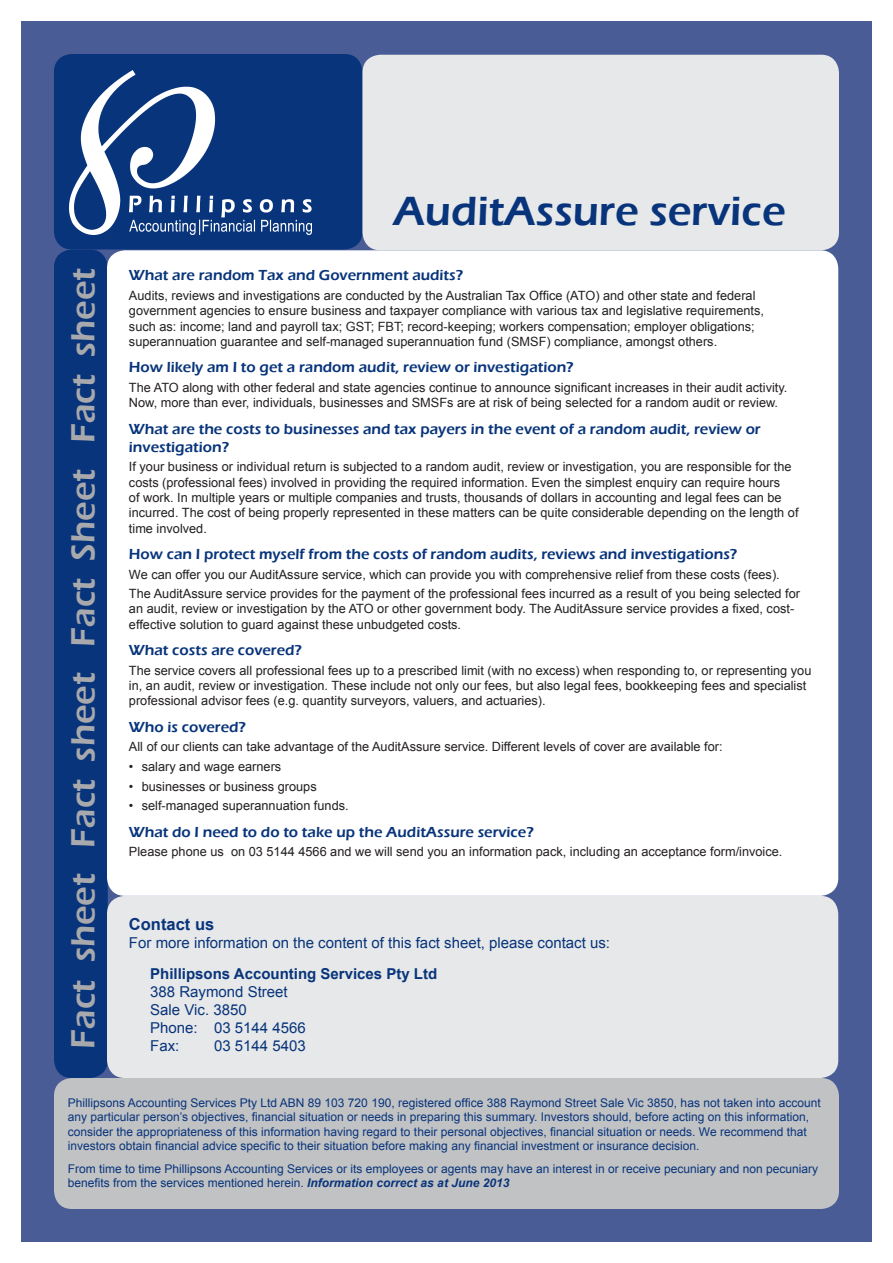
<style>
.page{position:relative;width:893px;height:1263px;background:#fff}
.page>*{position:absolute;margin:0;border:0;box-sizing:border-box;transform-origin:0 0}
.t1{font:600 42px "Eras ITC";color:#08347b}
.t2{font:600 34.5px "Eras ITC";color:#a8a9ad}
.t3{font:700 16.5px "Arial";color:#08347b}
.t4{font:600 15px/18px "Eras ITC";color:#08347b}
.t5{font:15px/18px "Arial";color:#08347b}
.t6{font:700 15px "Arial";color:#08347b}
.t7{font:12.75px/15.3px "Arial";color:#231f20}
.t8{font:12px/14.4px "Arial";color:#08347b}
.s1{font-weight:700;font-style:italic}
</style>
<div class="page">
<div style="left:21px;top:21px;width:851px;height:1221px;background:#4a5c96"></div>
<div style="left:54px;top:54px;width:308px;height:195px;background:#08347b;border-radius:18px"></div>
<div style="left:54px;top:1078px;width:785px;height:131px;background:#c1c2c4;border-radius:18px"></div>
<div style="left:54px;top:249px;width:54px;height:829px;background:#08347b;border-radius:18px"></div>
<div style="left:107px;top:896px;width:731px;height:182px;background:#e7e8e9;border-radius:18px"></div>
<div style="left:107px;top:250px;width:731px;height:646px;background:#fff;border-radius:18px"></div>
<div style="left:362px;top:55px;width:477px;height:195px;background:#e7e8e9;border-radius:18px"></div>
<img style="left:69px;top:71px;width:243px;height:163px">
<h2 class="t2" style="left:64px;top:1049px;width:782px;rotate:-90deg">Fact sheet Fact sheet Fact Sheet Fact sheet</h2>
<h1 class="t1" style="left:393px;top:187px;width:394px">AuditAssure service</h1>
<p class="t4" style="left:129px;top:267px;width:336px">What are random Tax and Government audits?</p>
<p class="t7" style="left:129px;top:288px;width:636px">Audits, reviews and investigations are conducted by the Australian Tax Office (ATO) and other state and federal government agencies to ensure business and taxpayer compliance with various tax and legislative requirements, such as: income; land and payroll tax; GST; FBT; record-keeping; workers compensation; employer obligations; superannuation guarantee and self-managed superannuation fund (SMSF) compliance, amongst others.</p>
<p class="t4" style="left:129px;top:358px;width:446px">How likely am I to get a random audit, review or investigation?</p>
<p class="t7" style="left:129px;top:380px;width:660px">The ATO along with other federal and state agencies continue to announce significant increases in their audit activity.<br>Now, more than ever, individuals, businesses and SMSFs are at risk of being selected for a random audit or review.</p>
<p class="t4" style="left:129px;top:420px;width:633px">What are the costs to businesses and tax payers in the event of a random audit, review or investigation?</p>
<p class="t7" style="left:129px;top:459px;width:671px">If your business or individual return is subjected to a random audit, review or investigation, you are responsible for the costs (professional fees) involved in providing the required information. Even the simplest enquiry can require hours<br>of work. In multiple years or multiple companies and trusts, thousands of dollars in accounting and legal fees can be incurred. The cost of being properly represented in these matters can be quite considerable depending on the length of time involved.</p>
<p class="t4" style="left:129px;top:545px;width:610px">How can I protect myself from the costs of random audits, reviews and investigations?</p>
<p class="t7" style="left:129px;top:564px;width:673px;line-height:19.5px">We can offer you our AuditAssure service, which can provide you with comprehensive relief from these costs (fees).<br>The AuditAssure service provides for the payment of the professional fees incurred as a result of you being selected for</p>
<p class="t7" style="left:129px;top:601px;width:667px">an audit, review or investigation by the ATO or other government body. The AuditAssure service provides a fixed, cost&shy;effective solution to guard against these unbudgeted costs.</p>
<p class="t4" style="left:129px;top:641px;width:174px">What costs are covered?</p>
<p class="t7" style="left:129px;top:663px;width:684px">The service covers all professional fees up to a prescribed limit (with no excess) when responding to, or representing you in, an audit, review or investigation. These include not only our fees, but also legal fees, bookkeeping fees and specialist professional advisor fees (e.g. quantity surveyors, valuers, and actuaries).</p>
<p class="t4" style="left:129px;top:718px;width:118px">Who is covered?</p>
<p class="t7" style="left:129px;top:739px;width:595px">All of our clients can take advantage of the AuditAssure service. Different levels of cover are available for:</p>
<p class="t7" style="left:129px;top:759px;width:154px">• salary and wage earners</p>
<p class="t7" style="left:129px;top:778px;width:189px">• businesses or business groups</p>
<p class="t7" style="left:129px;top:798px;width:221px">• self-managed superannuation funds.</p>
<p class="t4" style="left:129px;top:823px;width:406px">What do I need to do to take up the AuditAssure service?</p>
<p class="t7" style="left:129px;top:844px;width:655px">Please phone us on 03 5144 4566 and we will send you an information pack, including an acceptance form/invoice.</p>
<p class="t3" style="left:129px;top:913px;width:87px">Contact us</p>
<p class="t5" style="left:129px;top:934px;width:483px">For more information on the content of this fact sheet, please contact us:</p>
<p class="t6" style="left:150px;top:964px;width:289px">Phillipsons Accounting Services Pty Ltd</p>
<p class="t5" style="left:150px;top:983px;width:157px">388 Raymond Street<br>Sale Vic. 3850<br>Phone: 03 5144 4566<br>Fax:</p>
<p class="t5" style="left:214px;top:1037px;width:93px">03 5144 5403</p>
<p class="t8" style="left:68px;top:1095px;width:754px">Phillipsons Accounting Services Pty Ltd ABN 89 103 720 190, registered office 388 Raymond Street Sale Vic 3850, has not taken into account any particular person’s objectives, financial situation or needs in preparing this summary. Investors should, before acting on this information, consider the appropriateness of this information having regard to their personal objectives, financial situation or needs. We recommend that investors obtain financial advice specific to their situation before making any financial investment or insurance decision.</p>
<p class="t8" style="left:68px;top:1161px;width:752px">From time to time Phillipsons Accounting Services or its employees or agents may have an interest in or receive pecuniary and non pecuniary benefits from the services mentioned herein. <span class="s1">Information correct as at June 2013</span></p>
</div>
